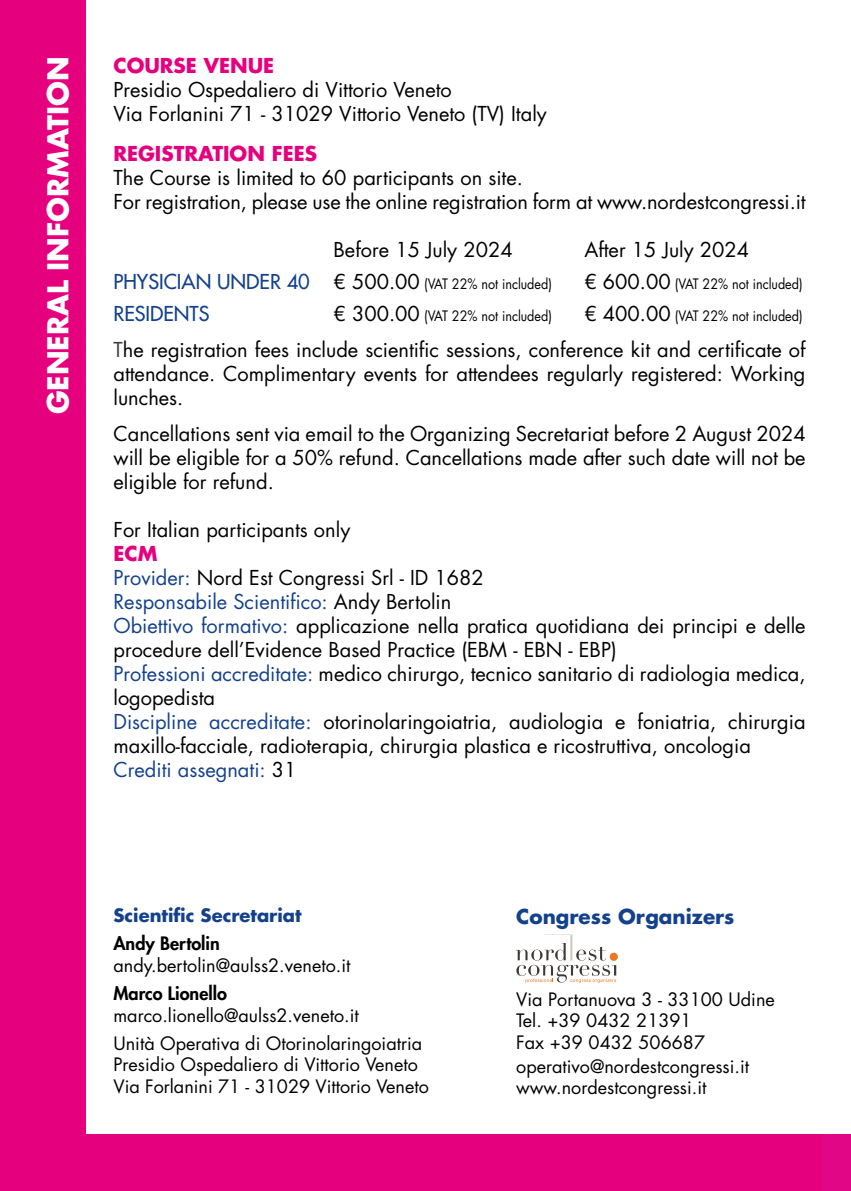
<style>
.page{position:relative;width:851px;height:1191px;background:#fff}
.page>*{position:absolute;margin:0;border:0;box-sizing:border-box;transform-origin:0 0}
.t1{font:700 28px "Futura Std";color:#fff}
.t2{font:20px/24px "Futura Std";color:#000}
.t3{font:700 20px "Futura Std";color:#e5007d}
.t4{font:700 20px "Futura Std";color:#14418b}
.t5{font:500 20px "Futura Std";color:#14418b}
.t6{font:18px/21.6px "Futura Std";color:#000}
.t7{font:800 18px "Futura Std";color:#000}
.t8{font:700 18px "Futura Std";color:#14418b}
.t9{font:14px "Futura Std";color:#000;scale:.9 1}
.s1{font-weight:500;font-size:20px;color:#14418b}
.s2{font-size:20px}
.s3{color:#3b3b3a}
.s4{font-weight:700;color:#e5007d}
.s5{color:#14418b}
</style>
<div class="page">
<div style="left:0;top:0;width:85px;height:1191px;background:#e5007d"></div>
<div style="left:609px;top:952px;width:8px;height:9px;background:#ee7622;border-radius:50%"></div>
<svg style="left:515px;top:934px;width:101px;height:49px"></svg>
<div style="left:0;top:1134px;width:833px;height:57px;background:#e5007d"></div>
<div style="left:822px;top:1134px;width:28px;height:57px;background:#e10686"></div>
<h1 class="t1" style="left:39px;top:414px;width:359px;rotate:-90deg">GENERAL INFORMATION</h1>
<p class="t3" style="left:113px;top:52px;width:162px">COURSE VENUE</p>
<p class="t2" style="left:113px;top:78px;width:435px">Presidio Ospedaliero di Vittorio Veneto<br>Via Forlanini 71 - 31029 Vittorio Veneto (TV) Italy</p>
<p class="t3" style="left:113px;top:140px;width:205px">REGISTRATION FEES</p>
<p class="t2" style="left:113px;top:166px;width:693px">The Course is limited to 60 participants on site.<br>For registration, please use the online registration form at www.nordestcongressi.it</p>
<p class="t2" style="left:333px;top:238px;width:180px">Before 15 July 2024</p>
<p class="t2" style="left:584px;top:238px;width:166px">After 15 July 2024</p>
<p class="t9" style="left:113px;top:275px;width:488px"><span class="s1">PHYSICIAN UNDER 40</span> <span class="s2">€ 500.00</span> (VAT 22% not included)</p>
<p class="t9" style="left:584px;top:275px;width:244px"><span class="s2">€ 600.00</span> (VAT 22% not included)</p>
<p class="t5" style="left:113px;top:301px;width:97px">RESIDENTS</p>
<p class="t9" style="left:333px;top:307px;width:244px"><span class="s2">€ 300.00</span> (VAT 22% not included)</p>
<p class="t9" style="left:584px;top:307px;width:244px"><span class="s2">€ 400.00</span> (VAT 22% not included)</p>
<p class="t2" style="left:113px;top:338px;width:693px;text-align:justify"><span class="s3">T</span>he registration fees include scientific sessions, conference kit and certificate of attendance. Complimentary events for attendees regularly registered: Working lunches.</p>
<p class="t2" style="left:113px;top:422px;width:693px;text-align:justify">Cancellations sent via email to the Organizing Secretariat before 2 August 2024 will be eligible for a 50% refund. Cancellations made after such date will not be eligible for refund.</p>
<p class="t2" style="left:113px;top:518px;width:238px">For Italian participants only</p>
<p class="t2" style="left:113px;top:542px;width:693px"><span class="s4">ECM<br></span><span class="s5">Provider:</span> Nord Est Congressi Srl - ID 1682<br><span class="s5">Responsabile Scientifico:</span> Andy Bertolin<br><span class="s5">Obiettivo formativo:</span> applicazione nella pratica quotidiana dei principi e delle procedure dell’Evidence Based Practice (EBM - EBN - EBP)<br><span class="s5">Professioni accreditate:</span> medico chirurgo, tecnico sanitario di radiologia medica, logopedista<br><span class="s5">Discipline accreditate:</span> otorinolaringoiatria, audiologia e foniatria, chirurgia maxillo-facciale, radioterapia, chirurgia plastica e ricostruttiva, oncologia <span class="s5">Crediti assegnati:</span> 31</p>
<p class="t8" style="left:113px;top:903px;width:190px">Scientific Secretariat</p>
<p class="t7" style="left:113px;top:932px;width:108px">Andy Bertolin</p>
<p class="t6" style="left:113px;top:954px;width:238px">andy.bertolin@aulss2.veneto.it</p>
<p class="t7" style="left:113px;top:982px;width:115px">Marco Lionello</p>
<p class="t6" style="left:113px;top:1001px;width:310px;line-height:28px">marco.lionello@aulss2.veneto.it<br>Unità Operativa di Otorinolaringoiatria</p>
<p class="t6" style="left:113px;top:1054px;width:317px">Presidio Ospedaliero di Vittorio Veneto<br>Via Forlanini 71 - 31029 Vittorio Veneto</p>
<p class="t4" style="left:516px;top:903px;width:220px">Congress Organizers</p>
<p class="t6" style="left:516px;top:988px;width:260px">Via Portanuova 3 - 33100 Udine<br>Tel. +39 0432 21391<br>Fax +39 0432 506687</p>
<p class="t6" style="left:516px;top:1055px;width:234px">operativo@nordestcongressi.it www.nordestcongressi.it</p>
</div>
